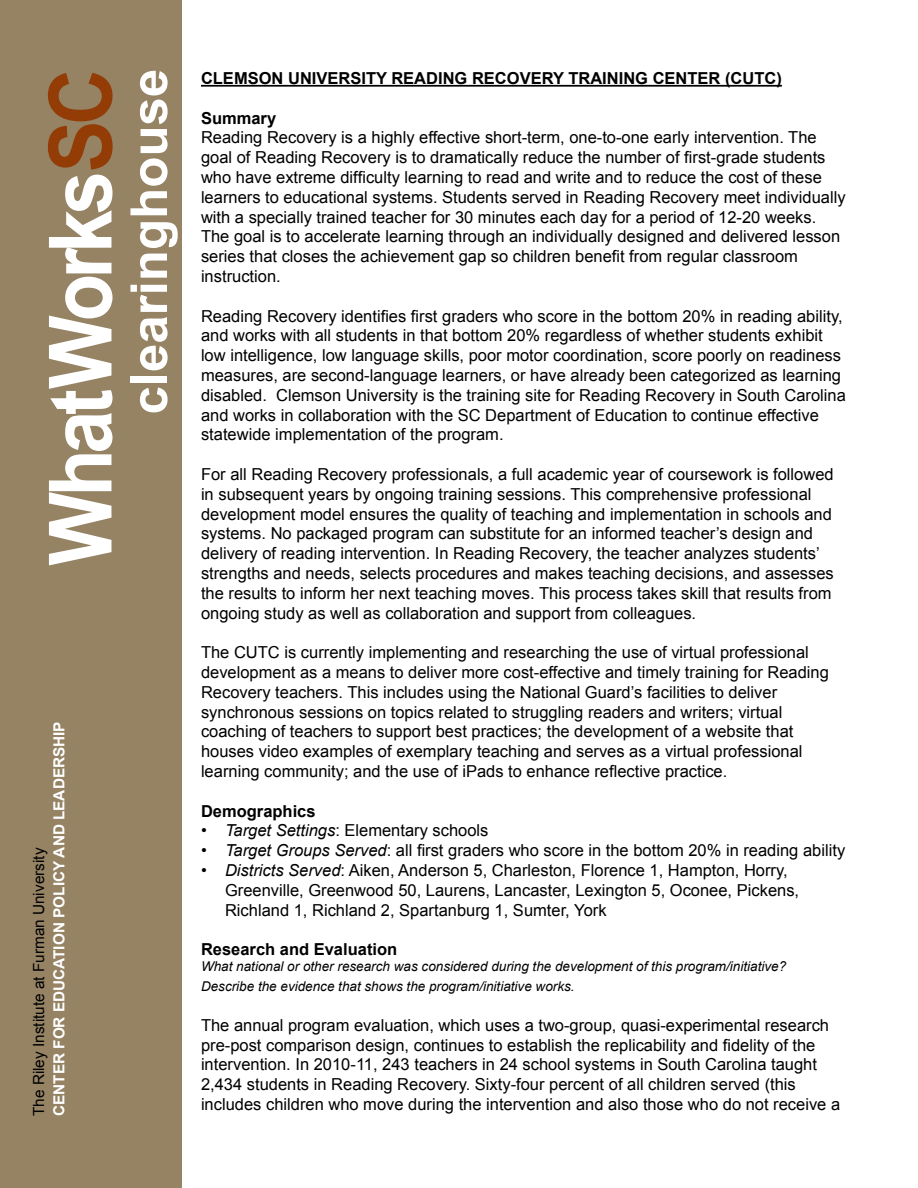
<style>
.page{position:relative;width:918px;height:1188px;background:#fff}
.page>*{position:absolute;margin:0;border:0;box-sizing:border-box;transform-origin:0 0}
.t1{font:700 87.3px "Arial";letter-spacing:-.06em;color:#fff;scale:.89 1}
.t2{font:700 51px "Arial";color:#fff}
.t3{font:16.5px/19.8px "Arial";color:#000}
.t4{font:700 16.5px "Arial";color:#000}
.t5{font:700 15.3px "Arial";color:#fff}
.t6{font:15.3px "Arial";color:#000}
.t7{font:italic 13.5px/19.8px "Arial";color:#000}
.s1{color:#933c06}
.s2{font-style:italic}
</style>
<div class="page">
<hr style="left:201px;top:85px;width:581px;height:2px;background:#000">
<div style="left:0;top:0;width:181px;height:1188px;background:#958364"></div>
<h1 class="t1" style="left:23px;top:566px;width:560px;rotate:-90deg">WhatWorks<span class="s1">SC</span></h1>
<h2 class="t2" style="left:115px;top:415px;width:347px;rotate:-90deg">clearinghouse</h2>
<p class="t5" style="left:49px;top:1116px;width:396px;rotate:-90deg">CENTER FOR EDUCATION POLICY AND LEADERSHIP</p>
<p class="t6" style="left:29px;top:1116px;width:270px;rotate:-90deg">The Riley Institute at Furman University</p>
<p class="t4" style="left:201px;top:67px;width:582px">CLEMSON UNIVERSITY READING RECOVERY TRAINING CENTER (CUTC)</p>
<p class="t4" style="left:201px;top:107px;width:77px">Summary</p>
<p class="t3" style="left:201px;top:128px;width:646px">Reading Recovery is a highly effective short-term, one-to-one early intervention. The goal of Reading Recovery is to dramatically reduce the number of first-grade students who have extreme difficulty learning to read and write and to reduce the cost of these learners to educational systems. Students served in Reading Recovery meet individually with a specially trained teacher for 30 minutes each day for a period of 12-20 weeks.<br>The goal is to accelerate learning through an individually designed and delivered lesson series that closes the achievement gap so children benefit from regular classroom instruction.</p>
<p class="t3" style="left:201px;top:306px;width:647px">Reading Recovery identifies first graders who score in the bottom 20% in reading ability, and works with all students in that bottom 20% regardless of whether students exhibit low intelligence, low language skills, poor motor coordination, score poorly on readiness measures, are second-language learners, or have already been categorized as learning disabled. Clemson University is the training site for Reading Recovery in South Carolina and works in collaboration with the SC Department of Education to continue effective statewide implementation of the program.</p>
<p class="t3" style="left:201px;top:464px;width:634px">For all Reading Recovery professionals, a full academic year of coursework is followed in subsequent years by ongoing training sessions. This comprehensive professional development model ensures the quality of teaching and implementation in schools and systems. No packaged program can substitute for an informed teacher’s design and delivery of reading intervention. In Reading Recovery, the teacher analyzes students’ strengths and needs, selects procedures and makes teaching decisions, and assesses the results to inform her next teaching moves. This process takes skill that results from ongoing study as well as collaboration and support from colleagues.</p>
<p class="t3" style="left:201px;top:643px;width:629px">The CUTC is currently implementing and researching the use of virtual professional development as a means to deliver more cost-effective and timely training for Reading Recovery teachers. This includes using the National Guard’s facilities to deliver synchronous sessions on topics related to struggling readers and writers; virtual coaching of teachers to support best practices; the development of a website that houses video examples of exemplary teaching and serves as a virtual professional learning community; and the use of iPads to enhance reflective practice.</p>
<p class="t4" style="left:201px;top:800px;width:116px">Demographics</p>
<p class="t3" style="left:201px;top:821px;width:289px">• <span class="s2">Target Settings</span>: Elementary schools</p>
<p class="t3" style="left:201px;top:841px;width:646px">• <span class="s2">Target Groups Served</span>: all first graders who score in the bottom 20% in reading ability</p>
<p class="t3" style="left:225px;top:860px;width:576px;text-indent:-24px">• <span class="s2">Districts Served</span>: Aiken, Anderson 5, Charleston, Florence 1, Hampton, Horry,<br>Greenville, Greenwood 50, Laurens, Lancaster, Lexington 5, Oconee, Pickens,<br>Richland 1, Richland 2, Spartanburg 1, Sumter, York</p>
<p class="t4" style="left:201px;top:938px;width:198px">Research and Evaluation</p>
<p class="t7" style="left:201px;top:957px;width:587px">What national or other research was considered during the development of this program/initiative?<br>Describe the evidence that shows the program/initiative works.</p>
<p class="t3" style="left:201px;top:1015px;width:641px">The annual program evaluation, which uses a two-group, quasi-experimental research pre-post comparison design, continues to establish the replicability and fidelity of the intervention. In 2010-11, 243 teachers in 24 school systems in South Carolina taught 2,434 students in Reading Recovery. Sixty-four percent of all children served (this includes children who move during the intervention and also those who do not receive a</p>
</div>
